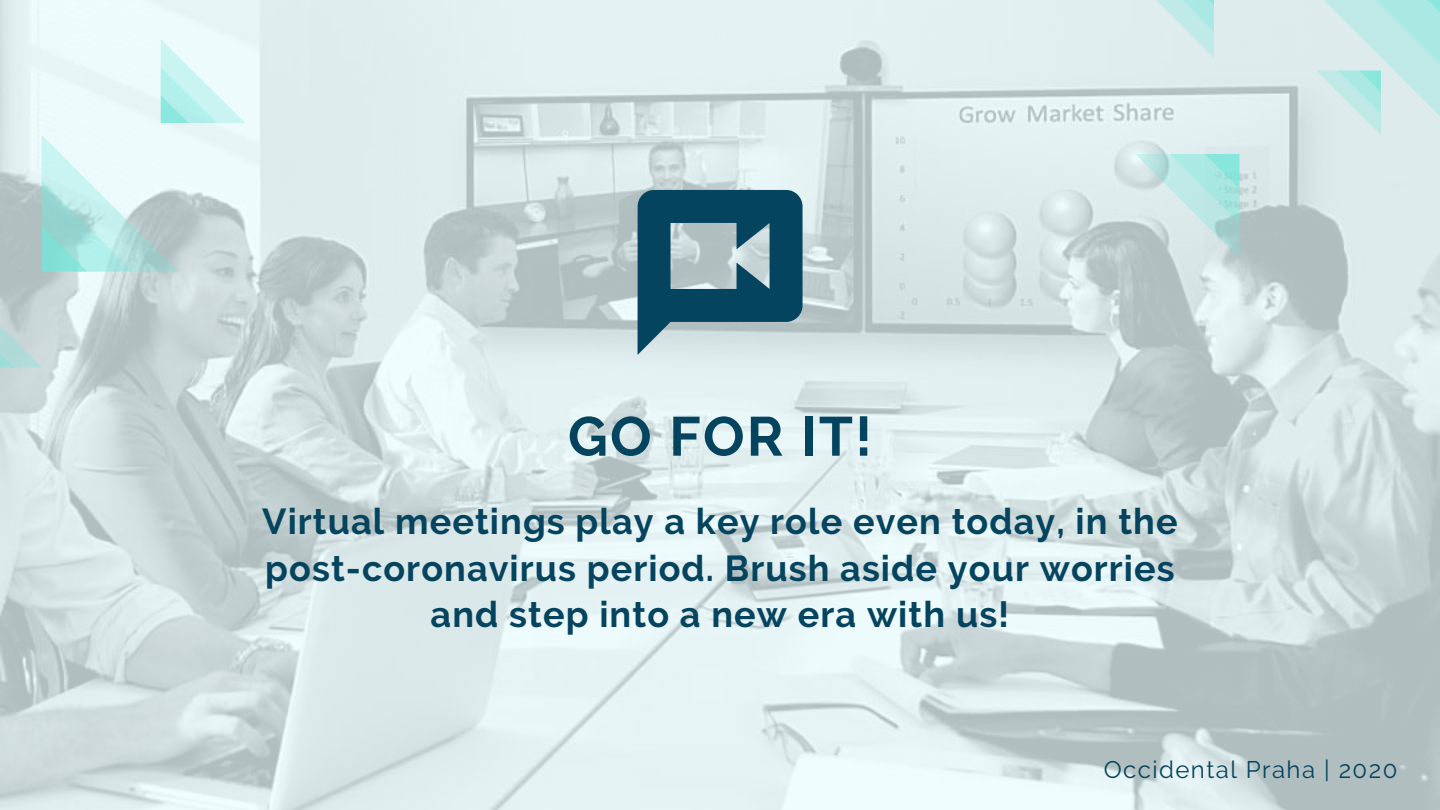
<style>
.page{position:relative;width:1440px;height:810px;background:#fff}
.page>*{position:absolute;margin:0;border:0;box-sizing:border-box;transform-origin:0 0}
.t1{font:700 55px "Raleway";letter-spacing:.04em;color:#05445e}
.t2{font:700 36px/46.5px "Raleway";letter-spacing:.03em;color:#05445e;text-align:center}
.t3{font:24px "Raleway";letter-spacing:.06em;color:#05445e}
</style>
<div class="page">
<img style="left:0;top:0;width:1440px;height:810px">
<svg style="left:638px;top:190px;width:165px;height:165px;background:#507b8c"></svg>
<svg style="left:0;top:284px;width:42px;height:84px;background:#bcd0d1"></svg>
<svg style="left:161px;top:39px;width:84px;height:84px;background:#d3f6f5"></svg>
<svg style="left:42px;top:135px;width:136px;height:137px;background:#c5e8e6"></svg>
<svg style="left:1135px;top:0;width:79px;height:58px;background:#d1ebea"></svg>
<svg style="left:1135px;top:154px;width:104px;height:104px;background:#bfe1e0"></svg>
<svg style="left:1303px;top:0;width:137px;height:135px;background:#cae9e8"></svg>
<h1 class="t1" style="left:568px;top:405px;width:306px">GO FOR IT!</h1>
<p class="t2" style="left:262px;top:499px;width:917px">Virtual meetings play a key role even today, in the post-coronavirus period. Brush aside your worries and step into a new era with us!</p>
<p class="t3" style="left:1104px;top:755px;width:295px">Occidental Praha | 2020</p>
</div>
